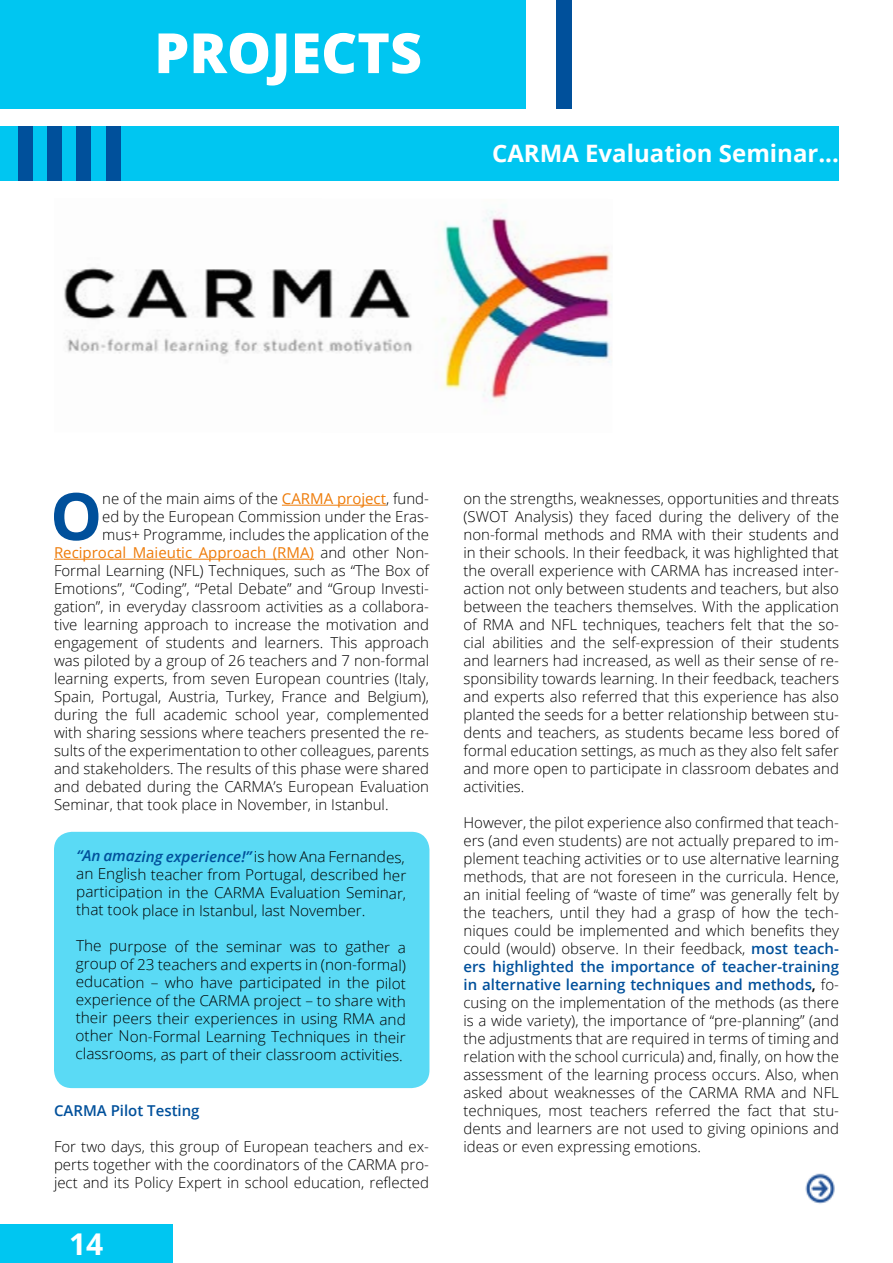
<style>
.page{position:relative;width:893px;height:1263px;background:#fff}
.page>*{position:absolute;margin:0;border:0;box-sizing:border-box;transform-origin:0 0}
.t1{font:700 65.4px "Open Sans";color:#00509b}
.t2{font:800 55.5px "Open Sans";color:#fff}
.t3{font:700 30px "Open Sans";color:#fff}
.t4{font:700 24px "Open Sans";color:#fff}
.t5{font:300 15px/18px "Open Sans";color:#000;text-align:justify}
.t6{font:15px "Open Sans";color:#ee7b08}
.t7{font:600 15px "Open Sans";color:#00509b}
.s1{font-weight:400;color:#ee7b08}
.s2{font-weight:300;color:#000}
.s3{font-weight:600;font-style:italic;color:#00509b}
.s4{font-weight:600;color:#00509b}
.s5{font-weight:600}
</style>
<div class="page">
<div style="left:0;top:1224px;width:173px;height:39px;background:#00c6f1"></div>
<div style="left:0;top:0;width:525px;height:108px;background:#00c6f1"></div>
<div style="left:556px;top:0;width:15px;height:108px;background:#00509b"></div>
<div style="left:0;top:126px;width:839px;height:54px;background:#00c6f1"></div>
<div style="left:106px;top:126px;width:14px;height:54px;background:#00509b"></div>
<div style="left:77px;top:126px;width:14px;height:54px;background:#00509b"></div>
<div style="left:47px;top:126px;width:15px;height:54px;background:#00509b"></div>
<div style="left:18px;top:126px;width:15px;height:54px;background:#00509b"></div>
<hr style="left:282px;top:505px;width:104px;height:1px;background:#ee7b08">
<hr style="left:54px;top:559px;width:260px;height:1px;background:#ee7b08">
<img style="left:805px;top:1173px;width:30px;height:31px">
<div style="left:54px;top:832px;width:375px;height:256px;background:#5adaf5;border-radius:18px"></div>
<img style="left:64px;top:210px;width:548px;height:192px">
<h2 class="t2" style="left:154px;top:11px;width:269px">PROJECTS</h2>
<h3 class="t4" style="left:492px;top:136px;width:348px">CARMA Evaluation Seminar...</h3>
<h1 class="t1" style="left:50px;top:470px;width:54px">O</h1>
<p class="t5" style="left:102px;top:489px;width:328px">ne of the main aims of the <span class="s1">CARMA project</span>, fund-</p>
<p class="t5" style="left:102px;top:507px;width:328px">ed by the European Commission under the Eras-</p>
<p class="t5" style="left:102px;top:525px;width:328px">mus+ Programme, includes the application of the</p>
<p class="t6" style="left:54px;top:542px;width:377px">Reciprocal Maieutic Approach (RMA) <span class="s2">and other Non-</span></p>
<p class="t5" style="left:54px;top:561px;width:377px">Formal Learning (NFL) Techniques, such as “The Box of</p>
<p class="t5" style="left:54px;top:579px;width:376px">Emotions”, “Coding”, “Petal Debate” and “Group Investi-</p>
<p class="t5" style="left:54px;top:597px;width:377px">gation”, in everyday classroom activities as a collabora-</p>
<p class="t5" style="left:54px;top:615px;width:377px">tive learning approach to increase the motivation and</p>
<p class="t5" style="left:54px;top:633px;width:377px">engagement of students and learners. This approach</p>
<p class="t5" style="left:54px;top:651px;width:377px">was piloted by a group of 26 teachers and 7 non-formal</p>
<p class="t5" style="left:54px;top:669px;width:377px">learning experts, from seven European countries (Italy,</p>
<p class="t5" style="left:54px;top:687px;width:377px">Spain, Portugal, Austria, Turkey, France and Belgium),</p>
<p class="t5" style="left:54px;top:705px;width:377px">during the full academic school year, complemented</p>
<p class="t5" style="left:54px;top:723px;width:377px">with sharing sessions where teachers presented the re-</p>
<p class="t5" style="left:54px;top:741px;width:377px">sults of the experimentation to other colleagues, parents</p>
<p class="t5" style="left:54px;top:759px;width:377px">and stakeholders. The results of this phase were shared</p>
<p class="t5" style="left:54px;top:777px;width:377px">and debated during the CARMA’s European Evaluation</p>
<p class="t5" style="left:54px;top:795px;width:336px">Seminar, that took place in November, in Istanbul.</p>
<p class="t5" style="left:76px;top:847px;width:332px"><span class="s3">“An amazing experience!”</span> is how Ana Fernandes, an English teacher from Portugal, described her participation in the CARMA Evaluation Seminar, that took place in Istanbul, last November.</p>
<p class="t5" style="left:76px;top:937px;width:332px">The purpose of the seminar was to gather a group of 23 teachers and experts in (non-formal) education – who have participated in the pilot experience of the CARMA project – to share with their peers their experiences in using RMA and other Non-Formal Learning Techniques in their classrooms, as part of their classroom activities.</p>
<p class="t7" style="left:54px;top:1100px;width:147px">CARMA Pilot Testing</p>
<p class="t5" style="left:54px;top:1137px;width:377px">For two days, this group of European teachers and ex&shy;perts together with the coordinators of the CARMA pro&shy;ject and its Policy Expert in school education, reflected</p>
<h3 class="t3" style="left:69px;top:1223px;width:36px">14</h3>
<p class="t5" style="left:463px;top:489px;width:377px">on the strengths, weaknesses, opportunities and threats (SWOT Analysis) they faced during the delivery of the non-formal methods and RMA with their students and in their schools. In their feedback, it was highlighted that the overall experience with CARMA has increased inter&shy;action not only between students and teachers, but also between the teachers themselves. With the application of RMA and NFL techniques, teachers felt that the so&shy;cial abilities and the self-expression of their students and learners had increased, as well as their sense of re&shy;sponsibility towards learning. In their feedback, teachers and experts also referred that this experience has also planted the seeds for a better relationship between stu&shy;dents and teachers, as students became less bored of formal education settings, as much as they also felt safer and more open to participate in classroom debates and activities.</p>
<p class="t5" style="left:463px;top:813px;width:377px">However, the pilot experience also confirmed that teach&shy;ers (and even students) are not actually prepared to im&shy;plement teaching activities or to use alternative learning methods, that are not foreseen in the curricula. Hence, an initial feeling of “waste of time” was generally felt by the teachers, until they had a grasp of how the tech&shy;niques could be implemented and which benefits they could (would) observe. In their feedback, <span class="s4">most teach&shy;ers highlighted the importance of teacher-training in alternative learning techniques and methods</span><span class="s5">,</span> fo&shy;cusing on the implementation of the methods (as there is a wide variety), the importance of “pre-planning” (and the adjustments that are required in terms of timing and relation with the school curricula) and, finally, on how the assessment of the learning process occurs. Also, when asked about weaknesses of the CARMA RMA and NFL techniques, most teachers referred the fact that stu&shy;dents and learners are not used to giving opinions and ideas or even expressing emotions.</p>
</div>
